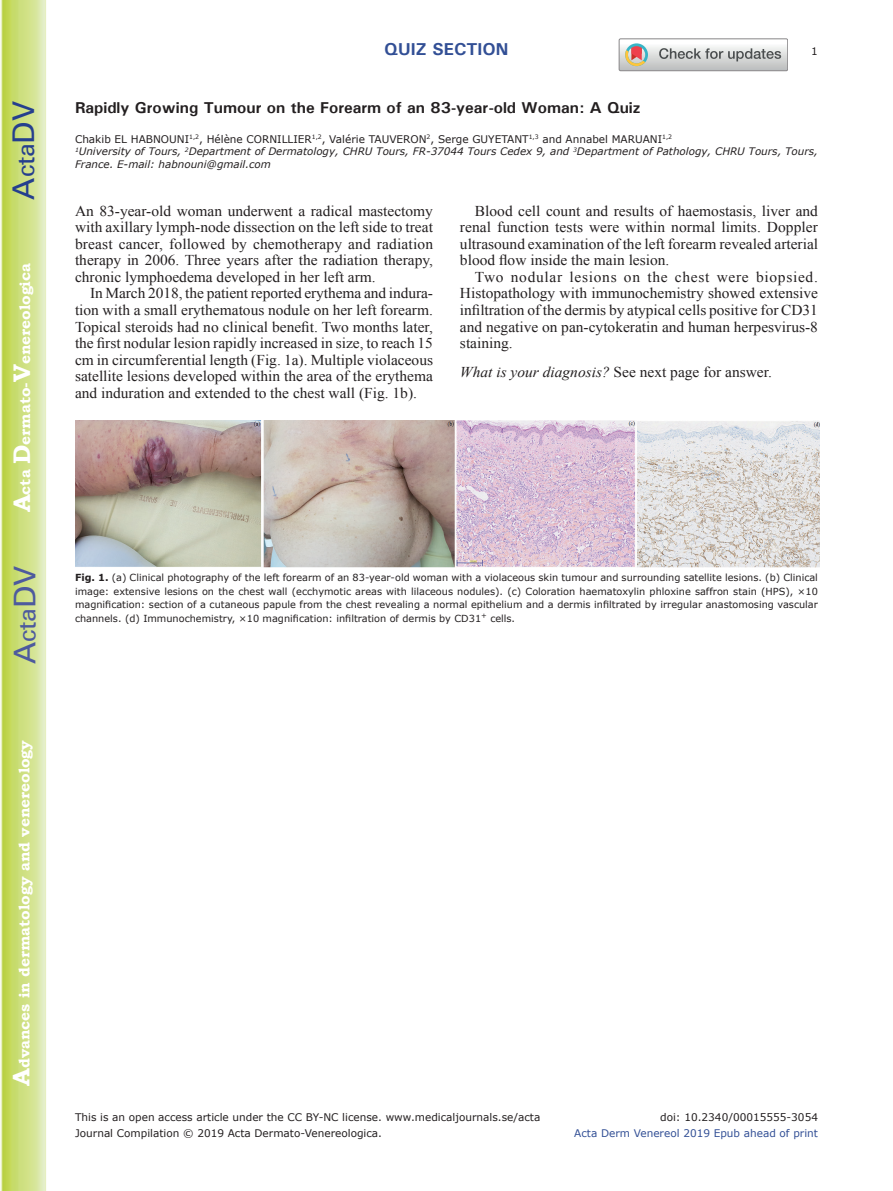
<style>
.page{position:relative;width:893px;height:1191px;background:#fff}
.page>*{position:absolute;margin:0;border:0;box-sizing:border-box;transform-origin:0 0}
.t1{font:30px "Univers";color:#4d5a9e}
.t2{font:30px "Univers";color:#253f8e}
.t3{font:700 17.25px "Univers";color:#324f95}
.t4{font:700 15.75px "Univers";color:#231f20}
.t5{font:15px/16.5px "Times New Roman";color:#231f20;text-align:justify}
.t6{font:700 15px "Bookman Old Style";color:#fff}
.t7{font:10.5px/15.8px "Verdana";color:#231f20}
.t8{font:10.5px "Verdana";color:#324f95}
.t9{font:italic 10.35px/12.8px "Verdana";color:#231f20}
.t10{font:9.75px/13.5px "Verdana";color:#231f20;text-align:justify}
.s1{font-size:24px}
.s2{font-style:italic}
.s3{font-weight:700}
</style>
<div class="page">
<svg style="left:1px;top:0;width:45px;height:1191px;background:#cfe084"></svg>
<svg style="left:619px;top:39px;width:169px;height:32px"></svg>
<img style="left:75px;top:421px;width:744px;height:147px">
<h1 class="t2" style="left:6px;top:199px;width:100px;rotate:-90deg">A<span class="s1">cta</span>DV</h1>
<p class="t6" style="left:16px;top:512px;width:251px;rotate:-90deg"><span class="s1">A</span>cta <span class="s1">D</span>ermato-<span class="s1">V</span>enereologica</p>
<h1 class="t1" style="left:7px;top:664px;width:100px;rotate:-90deg">A<span class="s1">cta</span>DV</h1>
<p class="t6" style="left:15px;top:1086px;width:347px;rotate:-90deg"><span class="s1">A</span>dvances in dermatology and venereology</p>
<p class="t3" style="left:384px;top:38px;width:126px">QUIZ SECTION</p>
<p class="t7" style="left:811px;top:43px;width:8px">1</p>
<p class="t4" style="left:75px;top:97px;width:567px">Rapidly Growing Tumour on the Forearm of an 83-year-old Woman: A Quiz</p>
<p class="t7" style="left:75px;top:130px;width:599px">Chakib EL HABNOUNI<sup>1,2</sup>, Hélène CORNILLIER<sup>1,2</sup>, Valérie TAUVERON<sup>2</sup>, Serge GUYETANT<sup>1,3</sup> and Annabel MARUANI<sup>1,2</sup></p>
<p class="t9" style="left:75px;top:145px;width:744px"><sup>1</sup>University of Tours, <sup>2</sup>Department of Dermatology, CHRU Tours, FR-37044 Tours Cedex 9, and <sup>3</sup>Department of Pathology, CHRU Tours, Tours,<br>France. E-mail: habnouni@gmail.com</p>
<p class="t5" style="left:75px;top:202px;width:360px">An 83-year-old woman underwent a radical mastectomy with axillary lymph-node dissection on the left side to treat breast cancer, followed by chemotherapy and radiation therapy in 2006. Three years after the radiation therapy, chronic lymphoedema developed in her left arm.</p>
<p class="t5" style="left:75px;top:285px;width:360px;text-indent:15px">In March 2018, the patient reported erythema and indura&shy;tion with a small erythematous nodule on her left forearm.<br>Topical steroids had no clinical benefit. Two months later, the first nodular lesion rapidly increased in size, to reach 15 cm in circumferential length (Fig. 1a). Multiple violaceous satellite lesions developed within the area of the erythema and induration and extended to the chest wall (Fig. 1b).</p>
<p class="t5" style="left:460px;top:202px;width:360px;text-indent:15px">Blood cell count and results of haemostasis, liver and renal function tests were within normal limits. Doppler ultrasound examination of the left forearm revealed arterial blood flow inside the main lesion.</p>
<p class="t5" style="left:460px;top:268px;width:359px;text-indent:15px">Two nodular lesions on the chest were biopsied.<br>Histopathology with immunochemistry showed extensive infiltration of the dermis by atypical cells positive for CD31 and negative on pan-cytokeratin and human herpesvirus-8 staining.</p>
<p class="t5" style="left:460px;top:364px;width:313px"><span class="s2">What is your diagnosis?</span> See next page for answer.</p>
<p class="t10" style="left:75px;top:570px;width:744px"><span class="s3">Fig. 1.</span> (a) Clinical photography of the left forearm of an 83-year-old woman with a violaceous skin tumour and surrounding satellite lesions. (b) Clinical image: extensive lesions on the chest wall (ecchymotic areas with lilaceous nodules). (c) Coloration haematoxylin phloxine saffron stain (HPS), ×10 magnification: section of a cutaneous papule from the chest revealing a normal epithelium and a dermis infiltrated by irregular anastomosing vascular channels. (d) Immunochemistry, ×10 magnification: infiltration of dermis by CD31<sup>+</sup> cells.</p>
<p class="t7" style="left:75px;top:1108px;width:467px">This is an open access article under the CC BY-NC license. www.medicaljournals.se/acta<br>Journal Compilation © 2019 Acta Dermato-Venereologica.</p>
<p class="t7" style="left:660px;top:1108px;width:159px">doi: 10.2340/00015555-3054</p>
<p class="t8" style="left:574px;top:1126px;width:245px">Acta Derm Venereol 2019 Epub ahead of print</p>
</div>
